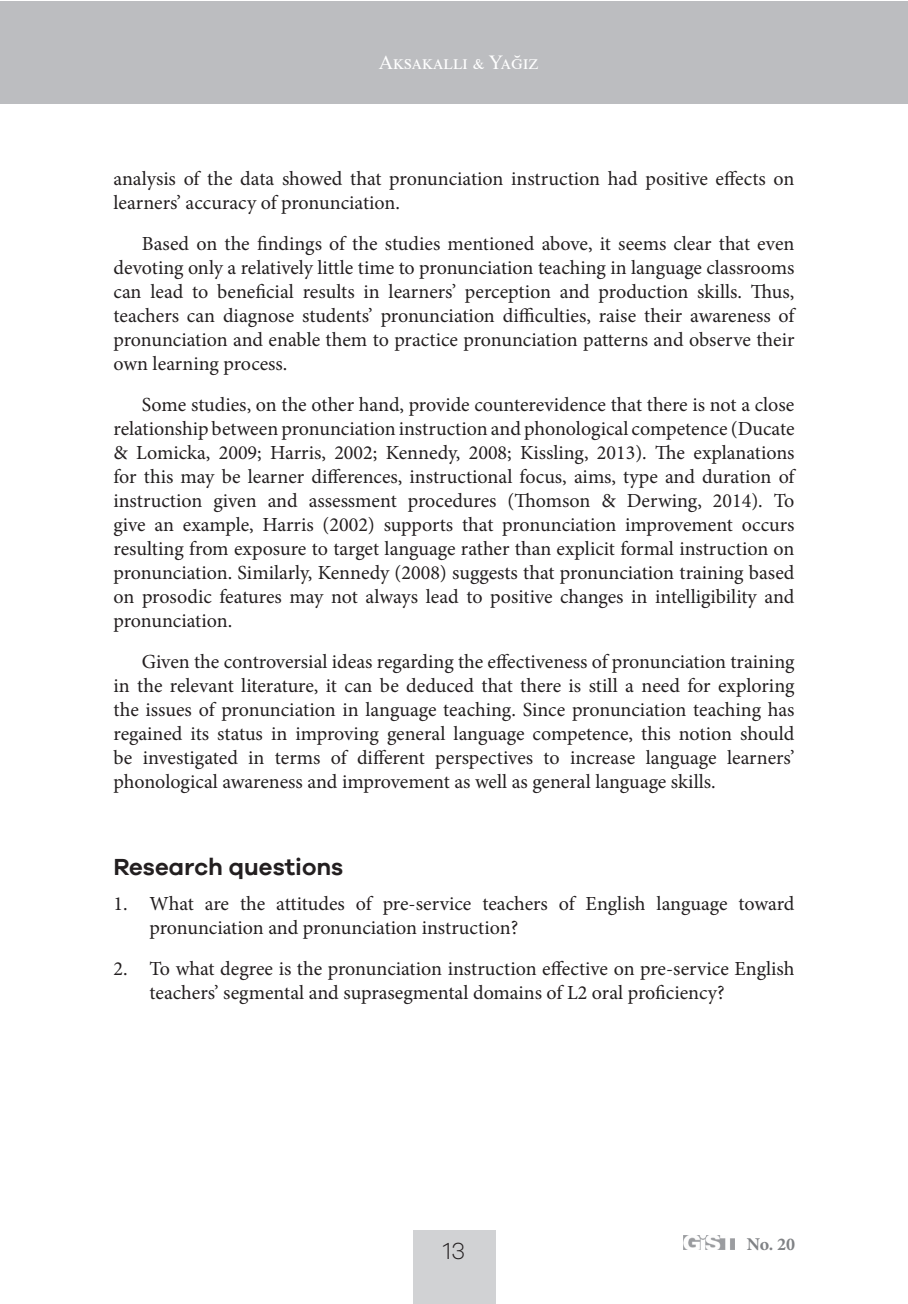
<style>
.page{position:relative;width:908px;height:1304px;background:#fff}
.page>*{position:absolute;margin:0;border:0;box-sizing:border-box;transform-origin:0 0}
.t1{font:600 24px "Galano Grotesque";color:#231f20}
.t2{font:300 24px "Galano Grotesque";color:#231f20}
.t3{font:20px/24px "Minion Pro";letter-spacing:-.01em;color:#231f20}
.t4{font:20px "Times New Roman";letter-spacing:.055em;color:#fff}
.t5{font:700 18px "Minion Pro";color:#808285}
</style>
<div class="page">
<div style="left:412px;top:1230px;width:83px;height:74px;background:#d1d2d4"></div>
<img style="left:683px;top:1236px;width:51px;height:13px">
<div style="left:0;top:1px;width:906px;height:102px;background:#bcbdc0"></div>
<p class="t4" style="left:378px;top:48px;width:162px">Aksakalli &amp; Yağiz</p>
<p class="t3" style="left:113px;top:166px;width:682px">analysis of the data showed that pronunciation instruction had positive effects on learners’ accuracy of pronunciation.</p>
<p class="t3" style="left:113px;top:231px;width:682px;text-align:justify;text-indent:28px">Based on the findings of the studies mentioned above, it seems clear that even devoting only a relatively little time to pronunciation teaching in language classrooms can lead to beneficial results in learners’ perception and production skills. Thus, teachers can diagnose students’ pronunciation difficulties, raise their awareness of pronunciation and enable them to practice pronunciation patterns and observe their own learning process.</p>
<p class="t3" style="left:113px;top:392px;width:682px;text-align:justify;text-indent:28px">Some studies, on the other hand, provide counterevidence that there is not a close relationship between pronunciation instruction and phonological competence (Ducate &amp; Lomicka, 2009; Harris, 2002; Kennedy, 2008; Kissling, 2013). The explanations for this may be learner differences, instructional focus, aims, type and duration of instruction given and assessment procedures (Thomson &amp; Derwing, 2014). To give an example, Harris (2002) supports that pronunciation improvement occurs resulting from exposure to target language rather than explicit formal instruction on pronunciation. Similarly, Kennedy (2008) suggests that pronunciation training based on prosodic features may not always lead to positive changes in intelligibility and pronunciation.</p>
<p class="t3" style="left:113px;top:649px;width:682px;text-align:justify;text-indent:28px">Given the controversial ideas regarding the effectiveness of pronunciation training in the relevant literature, it can be deduced that there is still a need for exploring the issues of pronunciation in language teaching. Since pronunciation teaching has regained its status in improving general language competence, this notion should be investigated in terms of different perspectives to increase language learners’ phonological awareness and improvement as well as general language skills.</p>
<p class="t1" style="left:113px;top:852px;width:231px">Research questions</p>
<p class="t3" style="left:149px;top:892px;width:646px;text-indent:-36px">1. What are the attitudes of pre-service teachers of English language toward pronunciation and pronunciation instruction?</p>
<p class="t3" style="left:149px;top:957px;width:646px;text-indent:-36px">2. To what degree is the pronunciation instruction effective on pre-service English teachers’ segmental and suprasegmental domains of L2 oral proficiency?</p>
<p class="t2" style="left:442px;top:1237px;width:24px">13</p>
<p class="t5" style="left:746px;top:1232px;width:50px">No. 20</p>
</div>
